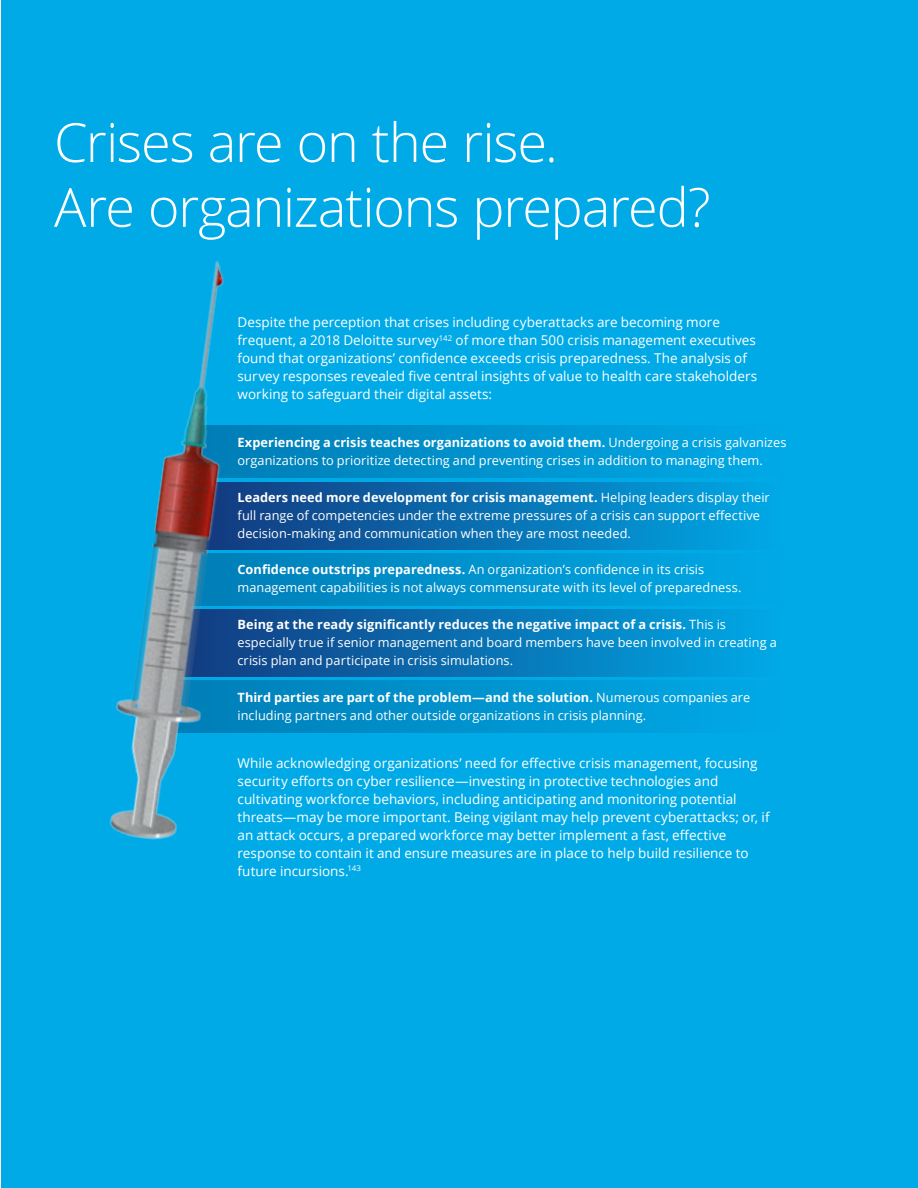
<style>
.page{position:relative;width:918px;height:1188px;background:#fff}
.page>*{position:absolute;margin:0;border:0;box-sizing:border-box;transform-origin:0 0}
.t1{font:300 54px/64.8px "Open Sans";letter-spacing:-.025em;color:#fff}
.t2{font:13.5px/18px "Open Sans";color:#fff}
.t3{font:12.75px/18px "Open Sans";letter-spacing:.005em;color:#fff}
.s1{font-weight:700}
</style>
<div class="page">
<div style="left:1px;top:0;width:917px;height:1188px;background:#00aae7"></div>
<svg style="left:289px;top:426px;width:374px;height:52px;fill:#0092cd"></svg>
<svg style="left:289px;top:553px;width:369px;height:53px;fill:#0093ce"></svg>
<svg style="left:289px;top:681px;width:365px;height:52px;fill:#0093ce"></svg>
<svg style="left:289px;top:482px;width:441px;height:67px;background:#0873b5"></svg>
<svg style="left:289px;top:610px;width:438px;height:67px;background:#0876b7"></svg>
<img style="left:109px;top:260px;width:180px;height:580px">
<h1 class="t1" style="left:54px;top:109px;width:658px">Crises are on the rise.<br>Are organizations prepared?</h1>
<p class="t2" style="left:238px;top:313px;width:521px">Despite the perception that crises including cyberattacks are becoming more frequent, a 2018 Deloitte survey<sup>142</sup> of more than 500 crisis management executives found that organizations’ confidence exceeds crisis preparedness. The analysis of survey responses revealed five central insights of value to health care stakeholders working to safeguard their digital assets:</p>
<p class="t3" style="left:238px;top:433px;width:550px"><span class="s1">Experiencing a crisis teaches organizations to avoid them.</span> Undergoing a crisis galvanizes organizations to prioritize detecting and preventing crises in addition to managing them.</p>
<p class="t3" style="left:238px;top:488px;width:534px"><span class="s1">Leaders need more development for crisis management.</span> Helping leaders display their full range of competencies under the extreme pressures of a crisis can support effective decision-making and communication when they are most needed.</p>
<p class="t3" style="left:238px;top:560px;width:505px"><span class="s1">Confidence outstrips preparedness.</span> An organization’s confidence in its crisis management capabilities is not always commensurate with its level of preparedness.</p>
<p class="t3" style="left:238px;top:615px;width:541px"><span class="s1">Being at the ready significantly reduces the negative impact of a crisis.</span> This is especially true if senior management and board members have been involved in creating a crisis plan and participate in crisis simulations.</p>
<p class="t3" style="left:238px;top:688px;width:514px"><span class="s1">Third parties are part of the problem—and the solution.</span> Numerous companies are including partners and other outside organizations in crisis planning.</p>
<p class="t2" style="left:238px;top:754px;width:534px">While acknowledging organizations’ need for effective crisis management, focusing security efforts on cyber resilience—investing in protective technologies and cultivating workforce behaviors, including anticipating and monitoring potential threats—may be more important. Being vigilant may help prevent cyberattacks; or, if an attack occurs, a prepared workforce may better implement a fast, effective response to contain it and ensure measures are in place to help build resilience to future incursions.<sup>143</sup></p>
</div>
